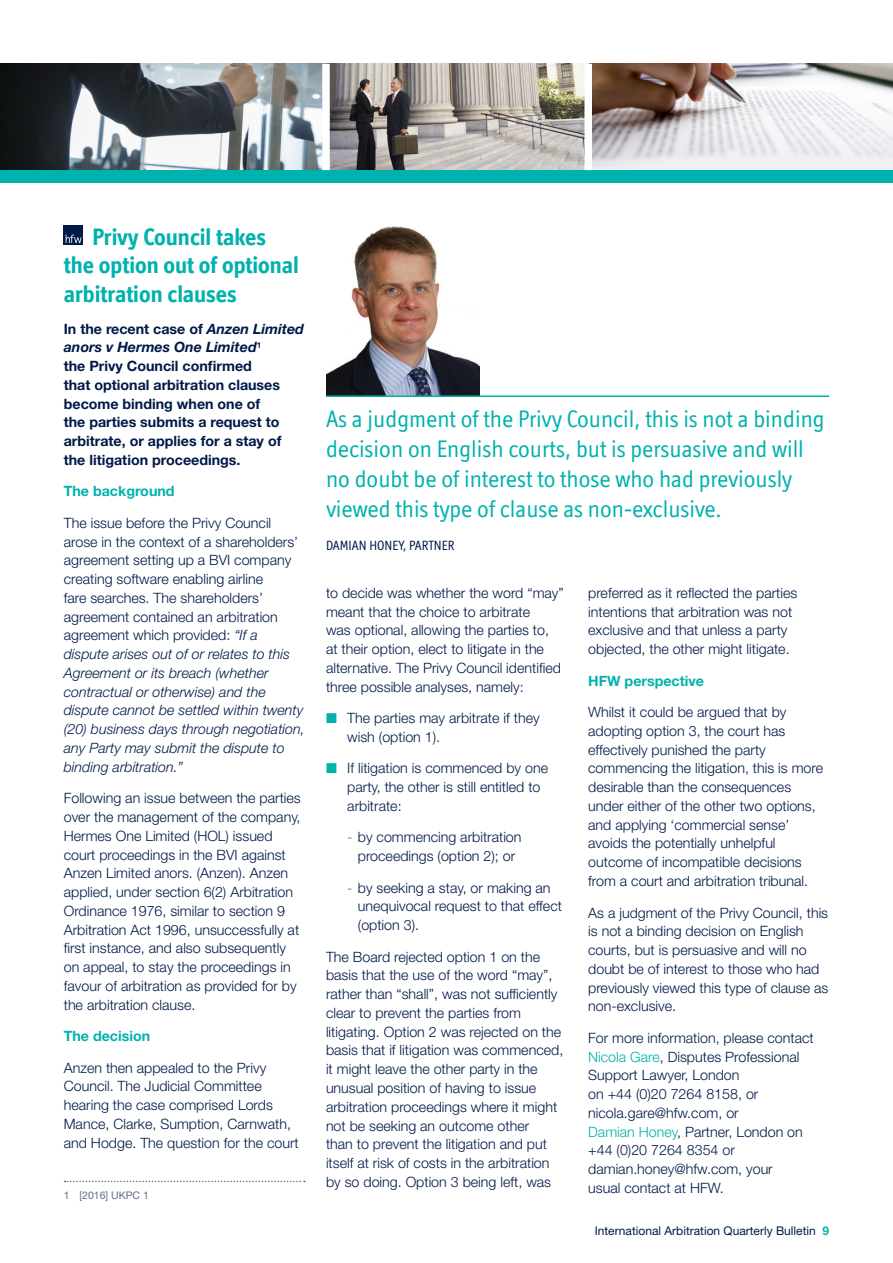
<style>
.page{position:relative;width:893px;height:1263px;background:#fff}
.page>*{position:absolute;margin:0;border:0;box-sizing:border-box;transform-origin:0 0}
.t1{font:24px/30px "Officina Display ITC Std";color:#00b2ad}
.t2{font:700 24px/28.8px "Officina Display ITC Std";color:#00b2ad}
.t3{font:300 14.25px/18.8px "Helvetica Neue LT Std";color:#001948}
.t4{font:italic 300 14.25px/18.8px "Helvetica Neue LT Std";color:#001948}
.t5{font:700 14.25px/18.8px "Helvetica Neue LT Std";color:#001948}
.t6{font:700 14.25px "Helvetica Neue LT Std";color:#00b2ad}
.t7{font:13.5px "Officina Display ITC Std";color:#001948}
.t8{font:12px "Helvetica Neue LT Std";color:#001948}
.t9{font:10.5px "Helvetica Neue LT Std";color:#616c90}
.s1{font-style:italic}
.s2{font-style:normal}
.s3{color:#00b2ad}
.s4{color:#0093c3}
.s5{font-weight:700;color:#00b2ad}
</style>
<div class="page">
<svg style="left:592px;top:64px;width:301px;height:106px"></svg>
<svg style="left:330px;top:64px;width:254px;height:106px;background:#a19b95"></svg>
<svg style="left:0;top:64px;width:322px;height:106px"></svg>
<div style="left:0;top:170px;width:893px;height:13px;background:#00b2ad"></div>
<div style="left:64px;top:225px;width:19px;height:19px;background:#001948"></div>
<svg style="left:66px;top:235px;width:16px;height:8px"></svg>
<svg style="left:65px;top:1181px;width:240px;height:1px"></svg>
<img style="left:326px;top:226px;width:154px;height:169px">
<hr style="left:326px;top:395px;width:503px;height:2px;background:#00b2ad">
<h1 class="t2" style="left:64px;top:222px;width:237px;text-indent:29px">Privy Council takes the option out of optional arbitration clauses</h1>
<p class="t5" style="left:64px;top:319px;width:242px">In the recent case of <span class="s1">Anzen Limited anors v Hermes One Limited</span><sup>1<br></sup>the Privy Council confirmed<br>that optional arbitration clauses become binding when one of<br>the parties submits a request to arbitrate, or applies for a stay of the litigation proceedings.</p>
<p class="t6" style="left:64px;top:482px;width:112px">The background</p>
<p class="t4" style="left:64px;top:513px;width:242px"><span class="s2">The issue before the Privy Council arose in the context of a shareholders’ agreement setting up a BVI company creating software enabling airline<br>fare searches. The shareholders’ agreement contained an arbitration agreement which provided:</span> “If a dispute arises out of or relates to this Agreement or its breach (whether contractual or otherwise) and the dispute cannot be settled within twenty (20) business days through negotiation, any Party may submit the dispute to binding arbitration.”</p>
<p class="t3" style="left:64px;top:788px;width:239px">Following an issue between the parties over the management of the company, Hermes One Limited (HOL) issued court proceedings in the BVI against Anzen Limited anors. (Anzen). Anzen applied, under section 6(2) Arbitration Ordinance 1976, similar to section 9<br>Arbitration Act 1996, unsuccessfully at first instance, and also subsequently on appeal, to stay the proceedings in favour of arbitration as provided for by the arbitration clause.</p>
<p class="t6" style="left:64px;top:1027px;width:88px">The decision</p>
<p class="t3" style="left:64px;top:1058px;width:236px">Anzen then appealed to the Privy Council. The Judicial Committee hearing the case comprised Lords Mance, Clarke, Sumption, Carnwath, and Hodge. The question for the court</p>
<p class="t9" style="left:64px;top:1189px;width:87px">1 [2016] UKPC 1</p>
<h1 class="t1" style="left:326px;top:403px;width:500px">As a judgment of the Privy Council, this is not a binding decision on English courts, but is persuasive and will no doubt be of interest to those who had previously viewed this type of clause as non-exclusive.</h1>
<p class="t7" style="left:326px;top:538px;width:130px">DAMIAN HONEY, PARTNER</p>
<p class="t3" style="left:326px;top:583px;width:239px">to decide was whether the word “may” meant that the choice to arbitrate<br>was optional, allowing the parties to, at their option, elect to litigate in the alternative. The Privy Council identified three possible analyses, namely:</p>
<p class="t3" style="left:347px;top:708px;width:194px;text-indent:-21px"><span class="s3">■</span> The parties may arbitrate if they wish (option 1).</p>
<p class="t3" style="left:347px;top:759px;width:202px;text-indent:-21px"><span class="s3">■</span> If litigation is commenced by one party, the other is still entitled to arbitrate:</p>
<p class="t3" style="left:347px;top:828px;width:176px;text-align:center"><span class="s4">-</span> by commencing arbitration proceedings (option 2); or</p>
<p class="t3" style="left:358px;top:878px;width:206px;text-indent:-11px"><span class="s4">-</span> by seeking a stay, or making an unequivocal request to that effect (option 3).</p>
<p class="t3" style="left:326px;top:947px;width:239px">The Board rejected option 1 on the basis that the use of the word “may”, rather than “shall”, was not sufficiently clear to prevent the parties from litigating. Option 2 was rejected on the basis that if litigation was commenced, it might leave the other party in the unusual position of having to issue arbitration proceedings where it might not be seeking an outcome other<br>than to prevent the litigation and put itself at risk of costs in the arbitration by so doing. Option 3 being left, was</p>
<p class="t3" style="left:588px;top:583px;width:211px">preferred as it reflected the parties intentions that arbitration was not exclusive and that unless a party objected, the other might litigate.</p>
<p class="t6" style="left:588px;top:672px;width:117px">HFW perspective</p>
<p class="t3" style="left:588px;top:702px;width:236px">Whilst it could be argued that by adopting option 3, the court has effectively punished the party commencing the litigation, this is more desirable than the consequences under either of the other two options, and applying ‘commercial sense’ avoids the potentially unhelpful outcome of incompatible decisions from a court and arbitration tribunal.</p>
<p class="t3" style="left:588px;top:903px;width:242px">As a judgment of the Privy Council, this is not a binding decision on English courts, but is persuasive and will no doubt be of interest to those who had previously viewed this type of clause as non-exclusive.</p>
<p class="t3" style="left:588px;top:1028px;width:227px">For more information, please contact<br><span class="s3">Nicola Gare</span>, Disputes Professional<br>Support Lawyer, London<br>on +44 (0)20 7264 8158, or nicola.gare@hfw.com, or<br><span class="s3">Damian Honey</span>, Partner, London on +44 (0)20 7264 8354 or damian.honey@hfw.com, your<br>usual contact at HFW.</p>
<p class="t8" style="left:595px;top:1224px;width:236px">International Arbitration Quarterly Bulletin <span class="s5">9</span></p>
</div>
